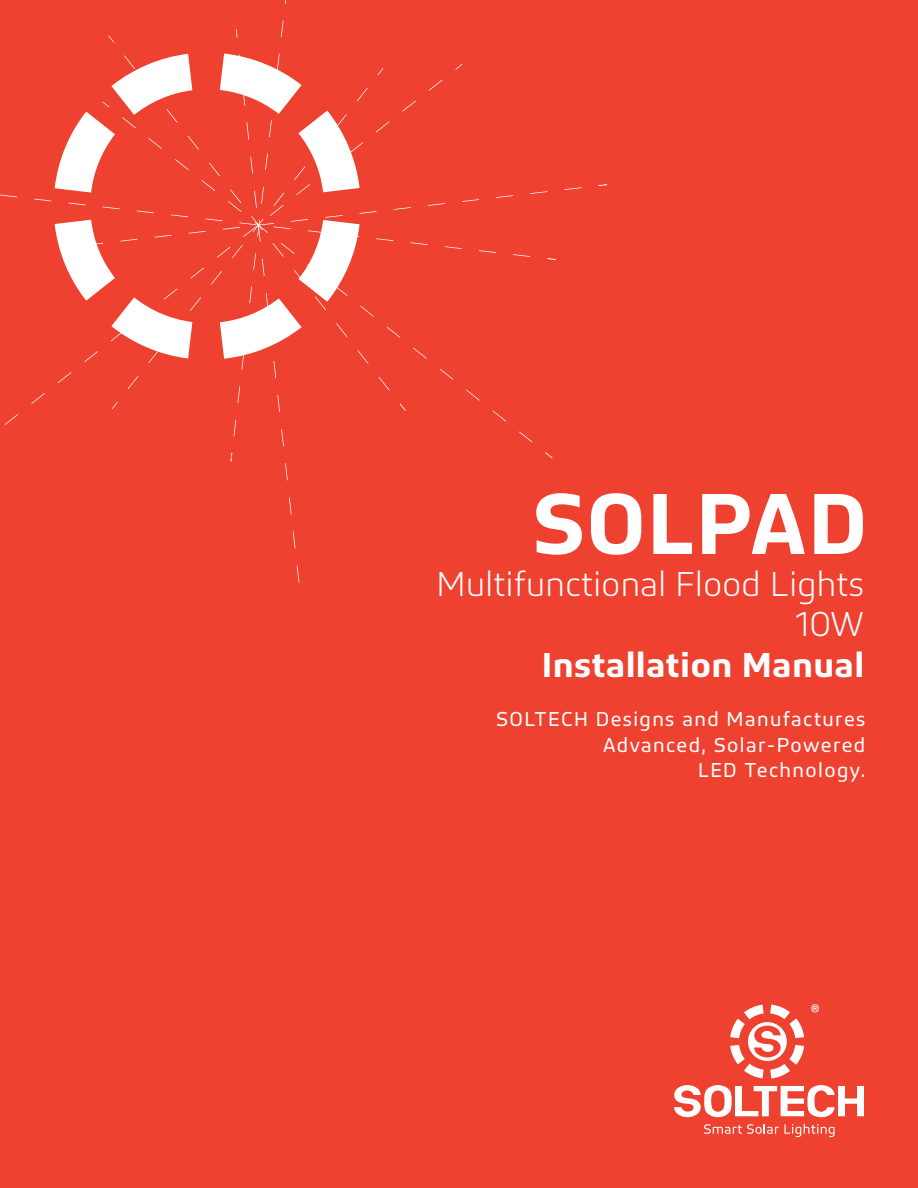
<style>
.page{position:relative;width:918px;height:1188px;background:#ef4130}
.page>*{position:absolute;margin:0;border:0;box-sizing:border-box;transform-origin:0 0}
.t1{font:600 90px "Bega";letter-spacing:.025em;color:#fff}
.t2{font:300 36px/40.5px "Bega";letter-spacing:.01em;color:#fff;text-align:right}
.t3{font:600 36px "Bega";letter-spacing:.025em;color:#fff}
.t4{font:21px/25.5px "Bega";letter-spacing:.07em;color:#fff;text-align:right}
</style>
<div class="page">
<svg style="left:599px;top:184px;width:8px;height:2px"></svg>
<svg style="left:0;top:20px;width:582px;height:563px"></svg>
<svg style="left:704px;top:1124px;width:131px;height:13px"></svg>
<svg style="left:674px;top:1085px;width:190px;height:32px"></svg>
<svg style="left:730px;top:1005px;width:74px;height:74px"></svg>
<svg style="left:811px;top:1004px;width:8px;height:8px"></svg>
<h1 class="t1" style="left:534px;top:472px;width:335px">SOLPAD</h1>
<h2 class="t2" style="left:436px;top:563px;width:429px">Multifunctional Flood Lights<br>10W</h2>
<h2 class="t3" style="left:542px;top:644px;width:323px">Installation Manual</h2>
<p class="t4" style="left:496px;top:707px;width:370px">SOLTECH Designs and Manufactures<br>Advanced, Solar-Powered<br>LED Technology.</p>
</div>
